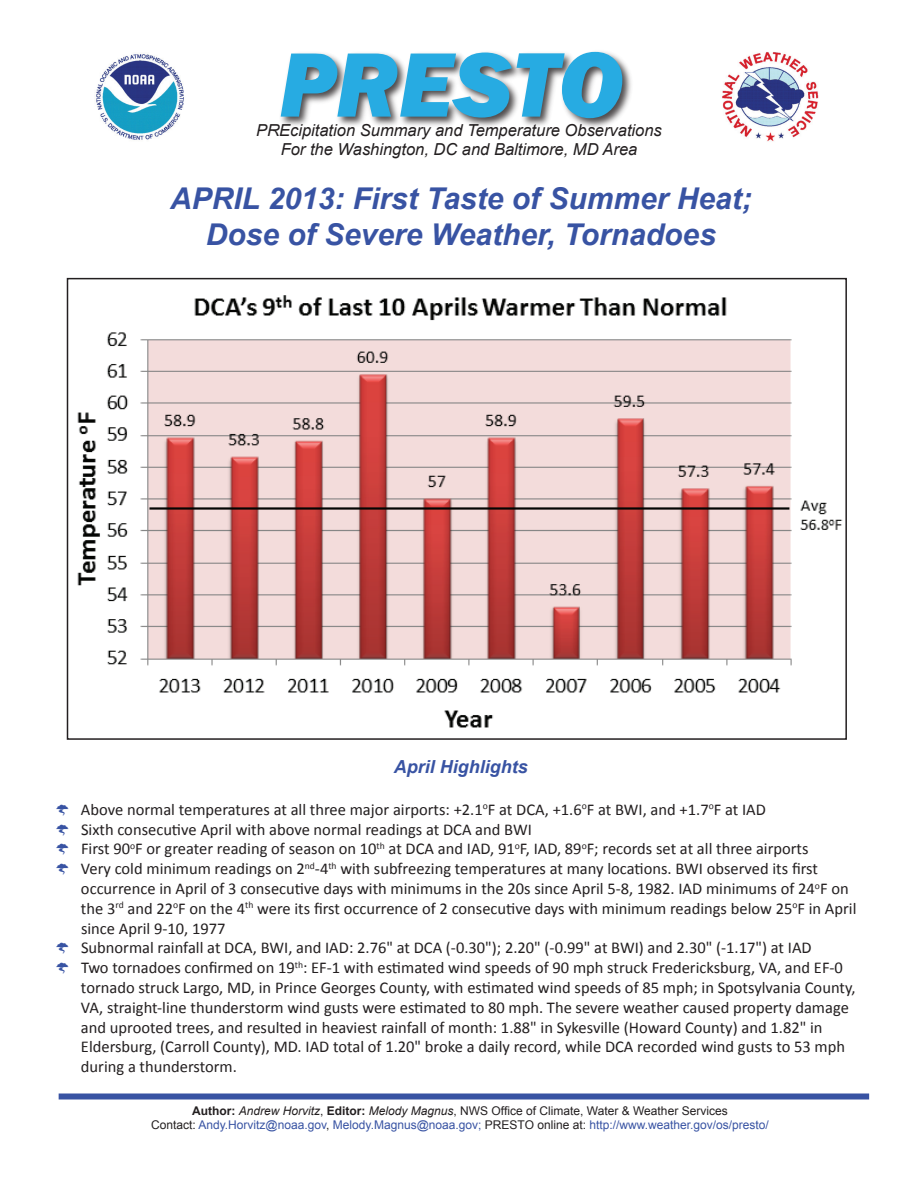
<style>
.page{position:relative;width:918px;height:1188px;background:#fff}
.page>*{position:absolute;margin:0;border:0;box-sizing:border-box;transform-origin:0 0}
.t1{font:italic 800 94.65px "Franklin Gothic";color:#27abe2}
.t2{font:italic 700 30px/36px "Arial";color:#3853a3;text-align:center}
.t3{font:italic 700 18px "Arial";color:#3853a3}
.t4{font:16.5px/19.8px "Calibri";color:#231f20}
.t5{font:italic 16.5px/19.8px "Arial";color:#231f20;text-align:center}
.t6{font:12px/14.4px "Arial";color:#3853a3;text-align:center}
.s1{font-weight:700;color:#231f20}
.s2{font-style:italic;color:#231f20}
.s3{color:#231f20}
</style>
<div class="page">
<div style="left:59px;top:1094px;width:810px;height:6px;background:#3853a3"></div>
<img style="left:96px;top:54px;width:88px;height:86px">
<img style="left:722px;top:52px;width:97px;height:90px">
<img style="left:281px;top:51px;width:350px;height:77px">
<img style="left:77px;top:295px;width:766px;height:433px">
<div style="left:67px;top:278px;width:780px;height:462px;border:2px solid #231f20"></div>
<h1 class="t1" style="left:279px;top:23px;width:346px">PRESTO</h1>
<p class="t5" style="left:256px;top:120px;width:407px">PREcipitation Summary and Temperature Observations<br>For the Washington, DC and Baltimore, MD Area</p>
<h2 class="t2" style="left:170px;top:181px;width:583px">APRIL 2013: First Taste of Summer Heat;<br>Dose of Severe Weather, Tornadoes</h2>
<p class="t3" style="left:394px;top:755px;width:136px">April Highlights</p>
<p class="t4" style="left:81px;top:800px;width:777px">Above normal temperatures at all three major airports: +2.1<sup>o</sup>F at DCA, +1.6<sup>o</sup>F at BWI, and +1.7<sup>o</sup>F at IAD<br>Sixth consecutive April with above normal readings at DCA and BWI<br>First 90<sup>o</sup>F or greater reading of season on 10<sup>th</sup> at DCA and IAD, 91<sup>o</sup>F, IAD, 89<sup>o</sup>F; records set at all three airports<br>Very cold minimum readings on 2<sup>nd</sup>-4<sup>th</sup> with subfreezing temperatures at many locations. BWI observed its first occurrence in April of 3 consecutive days with minimums in the 20s since April 5-8, 1982. IAD minimums of 24<sup>o</sup>F on the 3<sup>rd</sup> and 22<sup>o</sup>F on the 4<sup>th</sup> were its first occurrence of 2 consecutive days with minimum readings below 25<sup>o</sup>F in April since April 9-10, 1977<br>Subnormal rainfall at DCA, BWI, and IAD: 2.76" at DCA (-0.30"); 2.20" (-0.99" at BWI) and 2.30" (-1.17") at IAD<br>Two tornadoes confirmed on 19<sup>th</sup>: EF-1 with estimated wind speeds of 90 mph struck Fredericksburg, VA, and EF-0 tornado struck Largo, MD, in Prince Georges County, with estimated wind speeds of 85 mph; in Spotsylvania County, VA, straight-line thunderstorm wind gusts were estimated to 80 mph. The severe weather caused property damage and uprooted trees, and resulted in heaviest rainfall of month: 1.88" in Sykesville (Howard County) and 1.82" in Eldersburg, (Carroll County), MD. IAD total of 1.20" broke a daily record, while DCA recorded wind gusts to 53 mph during a thunderstorm.</p>
<p class="t6" style="left:151px;top:1103px;width:619px"><span class="s1">Author:</span> <span class="s2">Andrew Horvitz</span><span class="s3">,</span> <span class="s1">Editor:</span> <span class="s2">Melody Magnus</span><span class="s3">, NWS Office of Climate, Water &amp; Weather Services<br>Contact:</span> Andy.Horvitz@noaa.gov<span class="s3">,</span> Melody.Magnus@noaa.gov; <span class="s3">PRESTO online at:</span> http://www.weather.gov/os/presto/</p>
</div>
